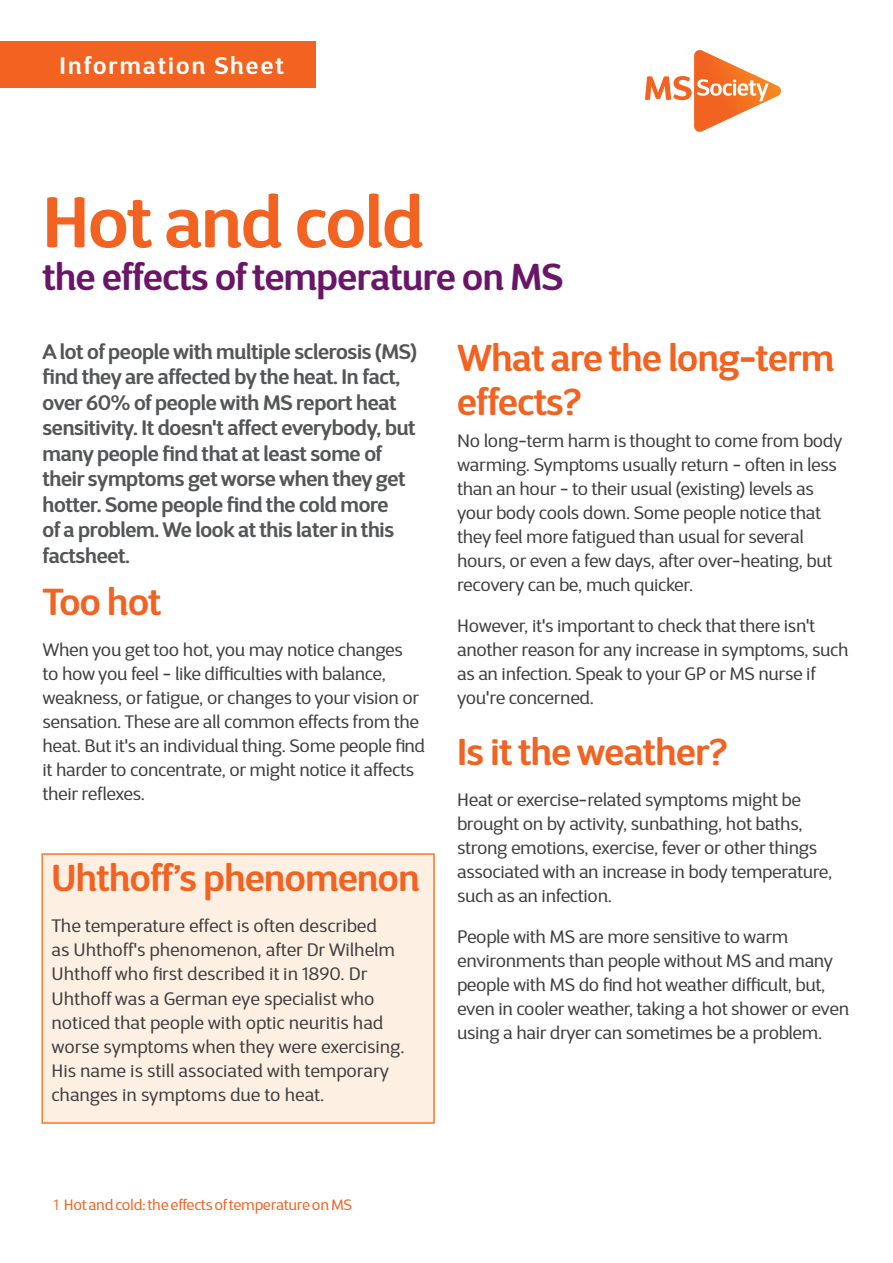
<style>
.page{position:relative;width:893px;height:1263px;background:#fff}
.page>*{position:absolute;margin:0;border:0;box-sizing:border-box;transform-origin:0 0}
.Article_Title_1{font:600 72px "D Sari";letter-spacing:-.015em;color:#f26221}
.Body_text{font:600 37.5px/43.5px "D Sari";letter-spacing:-.015em;color:#f26221}
.Article_Title_1-2{font:600 37.5px "D Sari";letter-spacing:-.015em;color:#691668}
.Head_reversed{font:600 24px "D Sari";letter-spacing:.085em;color:#fff}
.Article_subhead{font:600 21px/25.5px "D Sari";letter-spacing:-.015em;color:#545557}
.Body_text-2{font:18px/24px "D Sari";letter-spacing:-.015em;color:#3e3e3f}
.Text{font:15px "D Sari";letter-spacing:-.015em;color:#f26221}
.s1{color:#f37231}
</style>
<div class="page">
<div style="left:42px;top:854px;width:392px;height:269px;background:#fdefe2"></div>
<div style="left:41px;top:853px;width:394px;height:271px;border:2px solid #f4792a"></div>
<div style="left:0;top:42px;width:315px;height:46px;background:#f26221"></div>
<svg style="left:645px;top:50px;width:136px;height:82px"></svg>
<p class="Head_reversed" style="left:60px;top:50px;width:226px">Information Sheet</p>
<p class="Article_Title_1" style="left:43px;top:176px;width:383px">Hot and cold</p>
<p class="Article_Title_1-2" style="left:43px;top:252px;width:522px">the effects of temperature on MS</p>
<p class="Article_subhead" style="left:43px;top:338px;width:376px">A lot of people with multiple sclerosis (MS) find they are affected by the heat. In fact, over 60% of people with MS report heat sensitivity. It doesn't affect everybody, but many people find that at least some of their symptoms get worse when they get hotter. Some people find the cold more<br>of a problem. We look at this later in this factsheet.</p>
<p class="Body_text" style="left:43px;top:579px;width:120px">Too hot</p>
<p class="Body_text-2" style="left:43px;top:637px;width:384px">When you get too hot, you may notice changes<br>to how you feel - like difficulties with balance, weakness, or fatigue, or changes to your vision or sensation. These are all common effects from the heat. But it's an individual thing. Some people find it harder to concentrate, or might notice it affects their reflexes.</p>
<p class="Body_text" style="left:51px;top:856px;width:370px">Uhthoff’s phenomenon</p>
<p class="Body_text-2" style="left:51px;top:914px;width:355px">The temperature effect is often described<br>as Uhthoff's phenomenon, after Dr Wilhelm Uhthoff who first described it in 1890. Dr Uhthoff was a German eye specialist who noticed that people with optic neuritis had worse symptoms when they were exercising.<br>His name is still associated with temporary changes in symptoms due to heat.</p>
<p class="Body_text" style="left:457px;top:336px;width:379px">What are the long-term effects?</p>
<p class="Body_text-2" style="left:457px;top:429px;width:387px">No long-term harm is thought to come from body warming. Symptoms usually return - often in less than an hour - to their usual (existing) levels as your body cools down. Some people notice that they feel more fatigued than usual for several hours, or even a few days, after over-heating, but recovery can be, much quicker.</p>
<p class="Body_text-2" style="left:457px;top:614px;width:393px">However, it's important to check that there isn't another reason for any increase in symptoms, such as an infection. Speak to your GP or MS nurse if you're concerned.</p>
<p class="Body_text" style="left:457px;top:729px;width:272px">Is it the weather?</p>
<p class="Body_text-2" style="left:457px;top:787px;width:377px">Heat or exercise-related symptoms might be brought on by activity, sunbathing, hot baths, strong emotions, exercise, fever or other things associated with an increase in body temperature, such as an infection.</p>
<p class="Body_text-2" style="left:457px;top:924px;width:393px">People with MS are more sensitive to warm environments than people without MS and many people with MS do find hot weather difficult, but, even in cooler weather, taking a hot shower or even using a hair dryer can sometimes be a problem.</p>
<p class="Text" style="left:54px;top:1196px;width:300px"><span class="s1">1</span> Hot and cold: the effects of temperature on MS</p>
</div>
